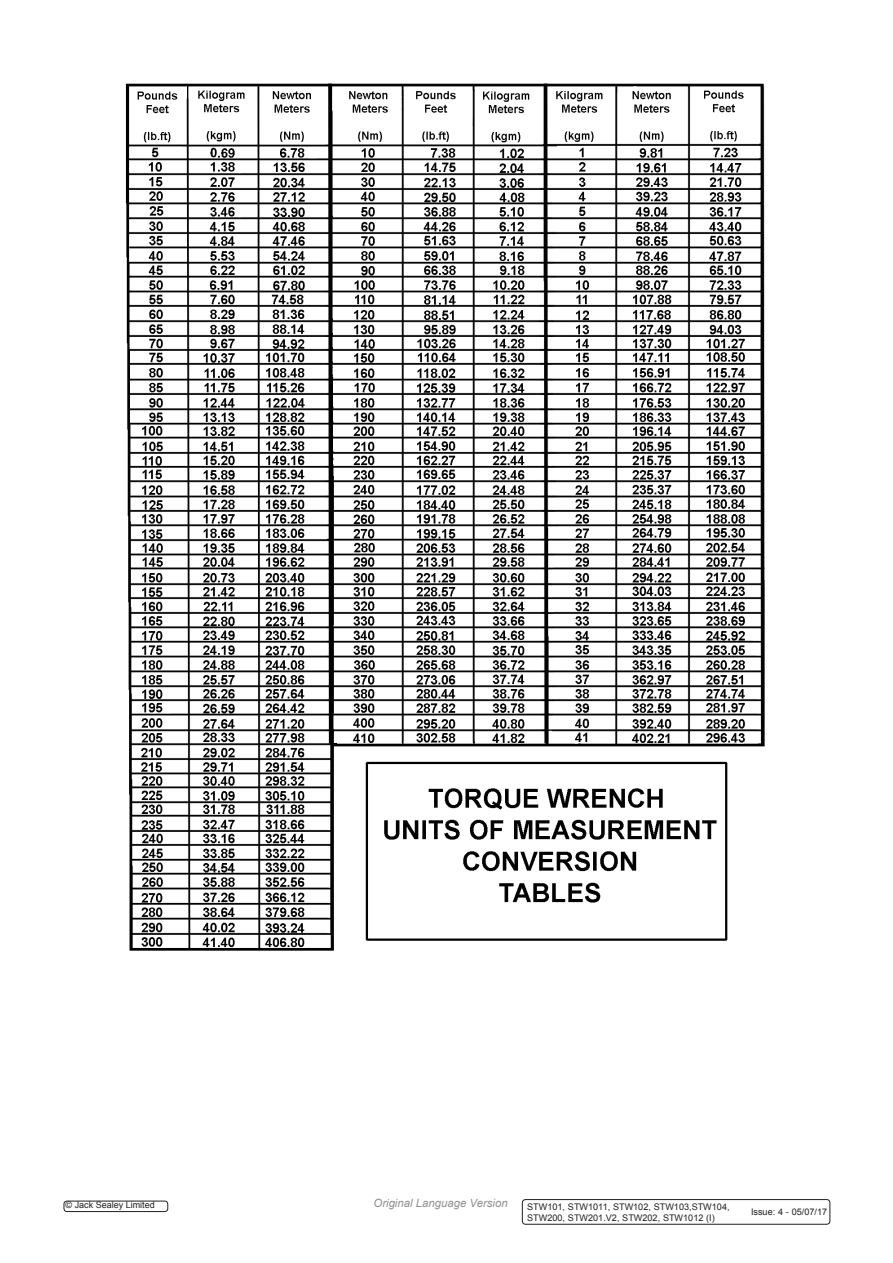
<style>
.page{position:relative;width:893px;height:1263px;background:#fff}
.page>*{position:absolute;margin:0;border:0;box-sizing:border-box;transform-origin:0 0}
.t1{font:italic 11.4px "Arial";color:#8f9194}
.t2{font:9.15px/10.9px "Arial";color:#231f20}
.t3{font:9px "Arial";color:#231f20}
</style>
<div class="page">
<img style="left:125px;top:83px;width:640px;height:868px">
<div style="left:522px;top:1199px;width:308px;height:25px;border:1px solid #231f20;border-radius:3px"></div>
<div style="left:64px;top:1201px;width:104px;height:11px;border:1px solid #231f20;border-radius:3px"></div>
<p class="t3" style="left:66px;top:1199px;width:91px">© Jack Sealey Limited</p>
<p class="t1" style="left:373px;top:1196px;width:136px">Original Language Version</p>
<p class="t2" style="left:527px;top:1201px;width:204px">STW101, STW1011, STW102, STW103,STW104,<br>STW200, STW201.V2, STW202, STW1012 (I)</p>
<p class="t2" style="left:751px;top:1206px;width:78px">Issue: 4 - 05/07/17</p>
</div>
